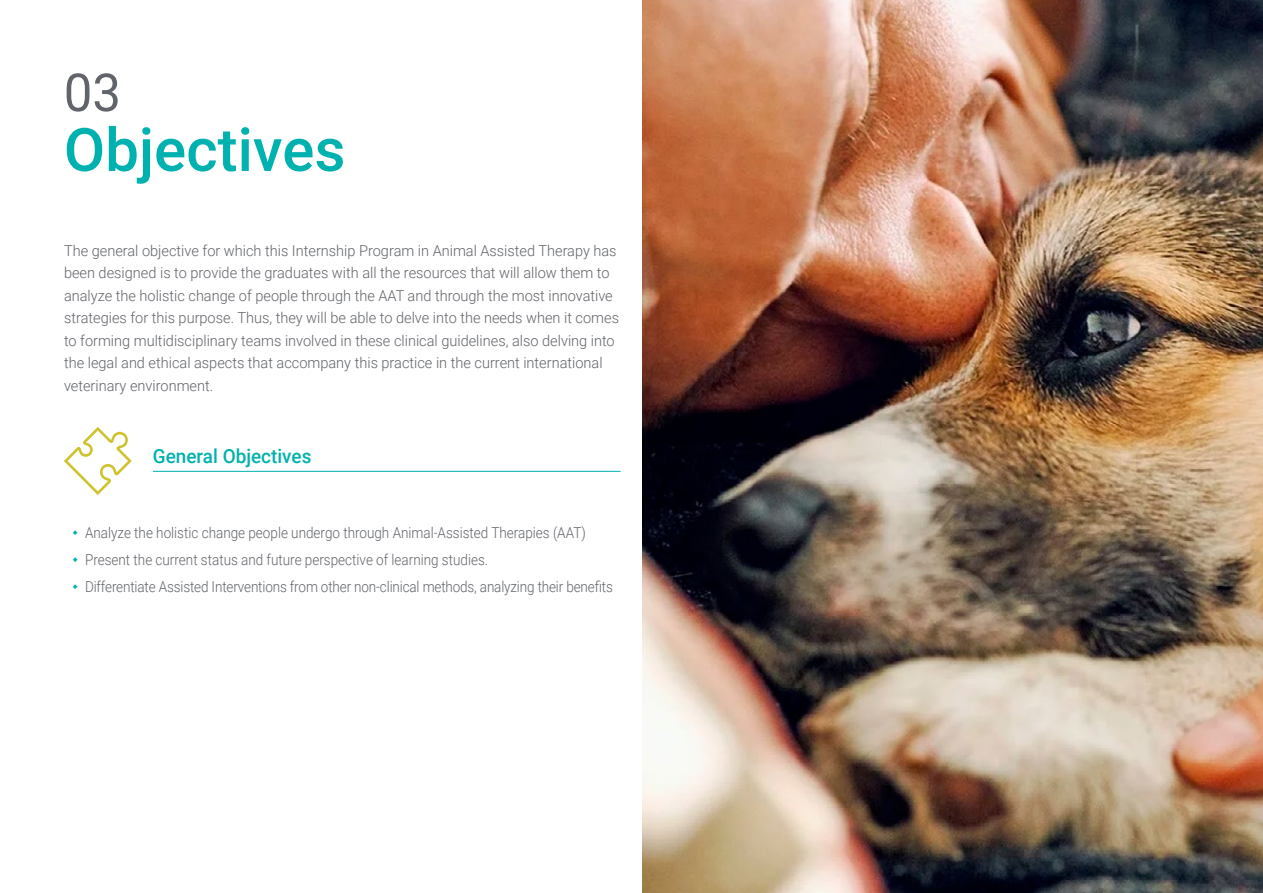
<style>
.page{position:relative;width:1263px;height:893px;background:#fff}
.page>*{position:absolute;margin:0;border:0;box-sizing:border-box;transform-origin:0 0}
.t1{font:500 60px "Roboto";color:#00b2af}
.t2{font:52.5px "Roboto";color:#61646a}
.t3{font:500 19.5px "Roboto";color:#00b2af}
.t4{font:300 15px/22.5px "Roboto";color:#61646a}
.t5{font:300 15px/26.7px "Roboto";color:#61646a;scale:.9 1}
</style>
<div class="page">
<img style="left:642px;top:0;width:621px;height:893px">
<hr style="left:153px;top:471px;width:468px;height:1px;background:#00b2af">
<svg style="left:64px;top:427px;width:68px;height:68px"></svg>
<h2 class="t2" style="left:64px;top:56px;width:59px">03</h2>
<h1 class="t1" style="left:64px;top:108px;width:283px">Objectives</h1>
<p class="t4" style="left:64px;top:239px;width:556px">The general objective for which this Internship Program in Animal Assisted Therapy has been designed is to provide the graduates with all the resources that will allow them to analyze the holistic change of people through the AAT and through the most innovative strategies for this purpose. Thus, they will be able to delve into the needs when it comes to forming multidisciplinary teams involved in these clinical guidelines, also delving into the legal and ethical aspects that accompany this practice in the current international veterinary environment.</p>
<h3 class="t3" style="left:153px;top:442px;width:160px">General Objectives</h3>
<p class="t5" style="left:85px;top:519px;width:588px">Analyze the holistic change people undergo through Animal-Assisted Therapies (AAT)<br>Present the current status and future perspective of learning studies.<br>Differentiate Assisted Interventions from other non-clinical methods, analyzing their benefits</p>
</div>
